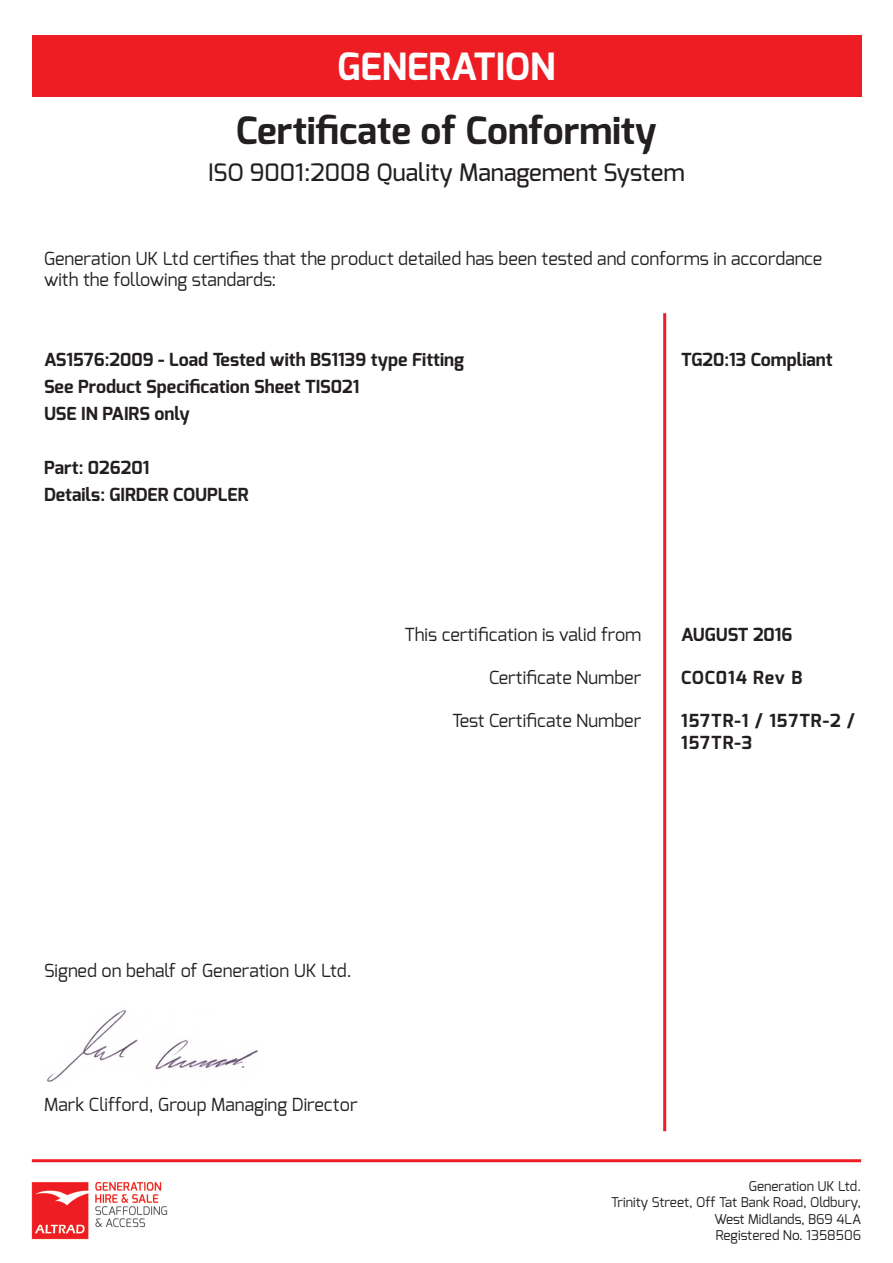
<style>
.page{position:relative;width:893px;height:1263px;background:#fff}
.page>*{position:absolute;margin:0;border:0;box-sizing:border-box;transform-origin:0 0}
.t1{font:700 37.5px "Exo";color:#231f20}
.t2{font:700 37.5px "Exo";color:#fff}
.t3{font:500 24px "Exo";color:#231f20}
.t4{font:18px/21.6px "Exo";color:#231f20}
.t5{font:700 18px/27px "Exo";color:#231f20}
.t6{font:700 18px/21.6px "Exo";letter-spacing:.05em;color:#231f20}
.t7{font:700 18px "Exo";letter-spacing:.045em;color:#231f20}
.t8{font:13.5px "Exo";color:#231f20}
</style>
<div class="page">
<div style="left:32px;top:35px;width:829px;height:62px;background:#ee1d23"></div>
<img style="left:31px;top:1181px;width:137px;height:59px">
<hr style="left:663px;top:313px;width:3px;height:818px;background:#ee1d23">
<hr style="left:32px;top:1159px;width:829px;height:3px;background:#ee1d23">
<img style="left:47px;top:1010px;width:211px;height:72px">
<p class="t2" style="left:337px;top:42px;width:220px">GENERATION</p>
<p class="t1" style="left:236px;top:106px;width:422px">Certificate of Conformity</p>
<p class="t3" style="left:208px;top:157px;width:478px">ISO 9001:2008 Quality Management System</p>
<p class="t4" style="left:44px;top:247px;width:780px">Generation UK Ltd certifies that the product detailed has been tested and conforms in accordance with the following standards:</p>
<p class="t5" style="left:44px;top:346px;width:422px">AS1576:2009 - Load Tested with BS1139 type Fitting<br>See Product Specification Sheet TIS021</p>
<p class="t5" style="left:44px;top:400px;width:147px">USE IN PAIRS only</p>
<p class="t5" style="left:44px;top:454px;width:107px">Part: 026201</p>
<p class="t5" style="left:44px;top:481px;width:206px">Details: GIRDER COUPLER</p>
<p class="t5" style="left:681px;top:346px;width:153px">TG20:13 Compliant</p>
<p class="t4" style="left:404px;top:624px;width:238px">This certification is valid from</p>
<p class="t4" style="left:489px;top:667px;width:154px">Certificate Number</p>
<p class="t4" style="left:452px;top:710px;width:191px">Test Certificate Number</p>
<p class="t5" style="left:681px;top:621px;width:113px">AUGUST 2016</p>
<p class="t7" style="left:681px;top:666px;width:123px">COC014 Rev B</p>
<p class="t6" style="left:681px;top:710px;width:176px">157TR-1 / 157TR-2 /<br>157TR-3</p>
<p class="t4" style="left:44px;top:959px;width:309px">Signed on behalf of Generation UK Ltd.</p>
<p class="t4" style="left:44px;top:1093px;width:315px">Mark Clifford, Group Managing Director</p>
<p class="t8" style="left:749px;top:1177px;width:114px">Generation UK Ltd.</p>
<p class="t8" style="left:611px;top:1194px;width:251px">Trinity Street, Off Tat Bank Road, Oldbury,</p>
<p class="t8" style="left:714px;top:1210px;width:148px">West Midlands, B69 4LA</p>
<p class="t8" style="left:716px;top:1226px;width:147px">Registered No. 1358506</p>
</div>
